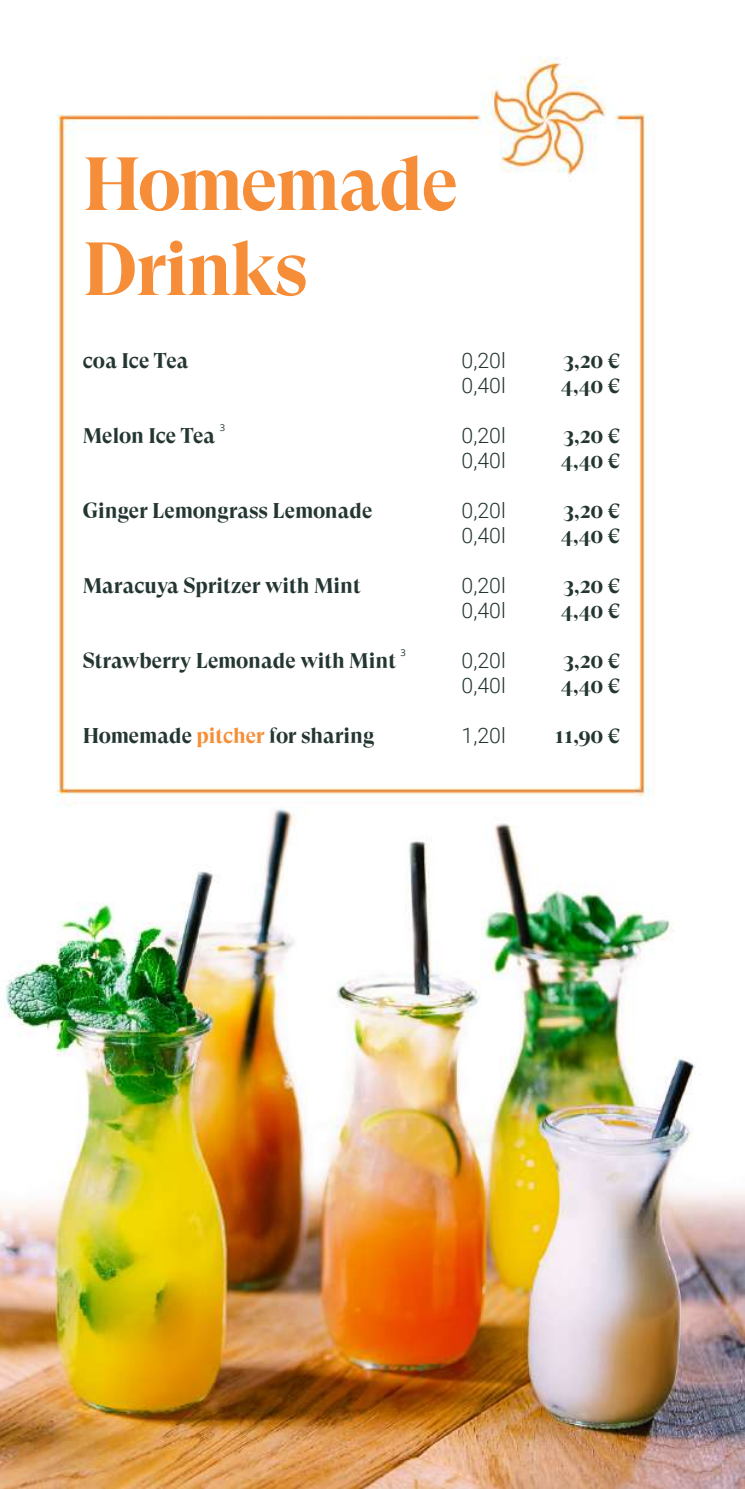
<style>
.page{position:relative;width:745px;height:1489px;background:#fff}
.page>*{position:absolute;margin:0;border:0;box-sizing:border-box;transform-origin:0 0}
.t1{font:700 75px/85px "GT Super Display";letter-spacing:-.02em;color:#f68d38}
.t2{font:700 21.25px "GT Super Display";color:#243632}
.t3{font:300 21.25px "Roboto";color:#243632}
.t4{font:9.5px "Open Sans";color:#243632}
.s1{color:#f68d37}
</style>
<div class="page">
<img style="left:0;top:57px;width:744px;height:1431px">
<h1 class="t1" style="left:83px;top:143px;width:376px">Homemade<br>Drinks</h1>
<p class="t2" style="left:83px;top:349px;width:107px">coa Ice Tea</p>
<p class="t3" style="left:461px;top:345px;width:46px">0,20l</p>
<p class="t2" style="left:563px;top:349px;width:59px">3,20 €</p>
<p class="t3" style="left:461px;top:370px;width:46px">0,40l</p>
<p class="t2" style="left:560px;top:374px;width:61px">4,40 €</p>
<p class="t2" style="left:83px;top:424px;width:134px">Melon Ice Tea</p>
<p class="t4" style="left:220px;top:421px;width:7px">3</p>
<p class="t3" style="left:461px;top:420px;width:46px">0,20l</p>
<p class="t2" style="left:563px;top:424px;width:59px">3,20 €</p>
<p class="t3" style="left:461px;top:445px;width:46px">0,40l</p>
<p class="t2" style="left:560px;top:449px;width:61px">4,40 €</p>
<p class="t2" style="left:83px;top:499px;width:291px">Ginger Lemongrass Lemonade</p>
<p class="t3" style="left:461px;top:495px;width:46px">0,20l</p>
<p class="t2" style="left:563px;top:499px;width:59px">3,20 €</p>
<p class="t3" style="left:461px;top:520px;width:46px">0,40l</p>
<p class="t2" style="left:560px;top:524px;width:61px">4,40 €</p>
<p class="t2" style="left:83px;top:574px;width:279px">Maracuya Spritzer with Mint</p>
<p class="t3" style="left:461px;top:570px;width:46px">0,20l</p>
<p class="t2" style="left:563px;top:574px;width:59px">3,20 €</p>
<p class="t3" style="left:461px;top:595px;width:46px">0,40l</p>
<p class="t2" style="left:560px;top:599px;width:61px">4,40 €</p>
<p class="t2" style="left:83px;top:649px;width:314px">Strawberry Lemonade with Mint</p>
<p class="t4" style="left:400px;top:646px;width:7px">3</p>
<p class="t3" style="left:461px;top:645px;width:46px">0,20l</p>
<p class="t2" style="left:563px;top:649px;width:59px">3,20 €</p>
<p class="t3" style="left:461px;top:670px;width:46px">0,40l</p>
<p class="t2" style="left:560px;top:674px;width:61px">4,40 €</p>
<p class="t2" style="left:83px;top:724px;width:293px">Homemade <span class="s1">pitcher</span> for sharing</p>
<p class="t3" style="left:461px;top:720px;width:46px">1,20l</p>
<p class="t2" style="left:554px;top:724px;width:67px">11,90 €</p>
</div>
